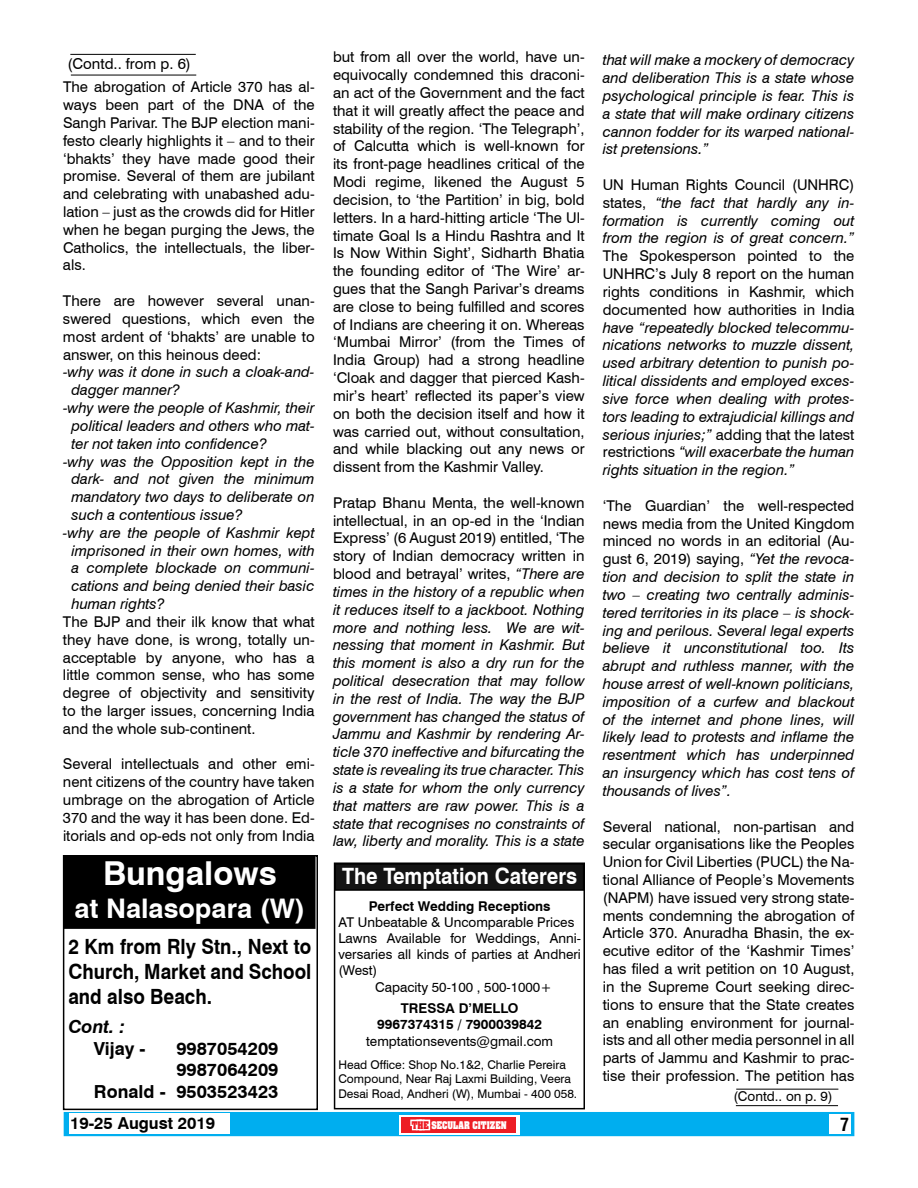
<style>
.page{position:relative;width:918px;height:1188px;background:#fff}
.page>*{position:absolute;margin:0;border:0;box-sizing:border-box;transform-origin:0 0}
.t1{font:700 33px "Swiss 721 BT";color:#fff}
.t2{font:700 27px "Swiss 721 BT";color:#fff}
.t3{font:700 22.5px "Swiss 721 BT";color:#fff;scale:.9 1}
.t4{font:700 21px/25.2px "Swiss 721 BT";color:#000;text-align:justify;scale:.9 1}
.t5{font:700 18px/21.6px "Swiss 721 BT";color:#000;text-align:right}
.t6{font:italic 700 18px "Swiss 721 BT";color:#000}
.t7{font:18px "Switzerland Condensed";color:#000}
.t8{font:700 16.5px "Swiss 721 BT";color:#000}
.t9{font:15px "Swiss 721 BT";color:#000}
.t10{font:14.85px/17.9px "Swiss 721 BT";color:#000;text-align:justify}
.t11{font:italic 14.85px/17.9px "Swiss 721 BT";color:#000;text-align:justify}
.t12{font:13.5px "Swiss 721 BT";color:#000}
.t13{font:700 13.5px/16.2px "Swiss 721 BT";color:#000;text-align:center}
.t14{font:12px/14.4px "Swiss 721 BT";color:#000}
.t15{font:700 9px "Aardvark";color:#fff;scale:.85 1}
.s1{font-style:normal}
.s2{color:#ed1d24}
</style>
<div class="page">
<div style="left:64px;top:1112px;width:790px;height:24px;background:#00aeef"></div>
<div style="left:829px;top:1114px;width:21px;height:20px;background:#fff"></div>
<div style="left:399px;top:1115px;width:121px;height:20px;background:#fff"></div>
<div style="left:69px;top:1114px;width:161px;height:20px;background:#fff"></div>
<div style="left:402px;top:1117px;width:114px;height:16px;background:#ed1d24"></div>
<svg style="left:410px;top:1119px;width:21px;height:12px"></svg>
<div style="left:335px;top:864px;width:249px;height:26px;background:#141414"></div>
<div style="left:334px;top:863px;width:250px;height:28px;border:2px solid #000"></div>
<div style="left:334px;top:862px;width:251px;height:247px;border:2px solid #000"></div>
<div style="left:64px;top:856px;width:251px;height:72px;background:#000"></div>
<div style="left:63px;top:855px;width:253px;height:74px;border:2px solid #000"></div>
<div style="left:63px;top:855px;width:255px;height:255px;border:2px solid #000"></div>
<hr style="left:70px;top:54px;width:126px;height:1px;background:#000">
<hr style="left:71px;top:75px;width:125px;height:1px;background:#000">
<hr style="left:736px;top:1089px;width:102px;height:1px;background:#000">
<hr style="left:736px;top:1105px;width:102px;height:1px;background:#000">
<p class="t9" style="left:68px;top:54px;width:125px">(Contd.. from p. 6)</p>
<p class="t10" style="left:63px;top:78px;width:253px">The abrogation of Article 370 has al&shy;ways been part of the DNA of the Sangh Parivar. The BJP election mani&shy;festo clearly highlights it – and to their ‘bhakts’ they have made good their promise. Several of them are jubilant and celebrating with unabashed adu&shy;lation – just as the crowds did for Hitler when he began purging the Jews, the Catholics, the intellectuals, the liber&shy;als.</p>
<p class="t10" style="left:63px;top:292px;width:253px">There are however several unan&shy;swered questions, which even the most ardent of ‘bhakts’ are unable to answer, on this heinous deed:</p>
<p class="t11" style="left:63px;top:363px;width:253px">-why was it done in such a cloak-and-</p>
<p class="t11" style="left:72px;top:381px;width:110px">dagger manner?</p>
<p class="t11" style="left:63px;top:399px;width:253px">-why were the people of Kashmir, their</p>
<p class="t11" style="left:72px;top:417px;width:245px">political leaders and others who mat-</p>
<p class="t11" style="left:72px;top:434px;width:197px">ter not taken into confidence?</p>
<p class="t11" style="left:63px;top:452px;width:253px">-why was the Opposition kept in the</p>
<p class="t11" style="left:72px;top:470px;width:245px">dark- and not given the minimum</p>
<p class="t11" style="left:72px;top:488px;width:245px">mandatory two days to deliberate on</p>
<p class="t11" style="left:72px;top:506px;width:173px">such a contentious issue?</p>
<p class="t11" style="left:63px;top:523px;width:253px">-why are the people of Kashmir kept</p>
<p class="t11" style="left:72px;top:541px;width:245px">imprisoned in their own homes, with</p>
<p class="t11" style="left:72px;top:559px;width:245px">a complete blockade on communi-</p>
<p class="t11" style="left:72px;top:577px;width:245px">cations and being denied their basic</p>
<p class="t11" style="left:72px;top:595px;width:95px">human rights?</p>
<p class="t10" style="left:63px;top:613px;width:253px">The BJP and their ilk know that what they have done, is wrong, totally un&shy;acceptable by anyone, who has a little common sense, who has some degree of objectivity and sensitivity to the larger issues, concerning India and the whole sub-continent.</p>
<p class="t10" style="left:63px;top:755px;width:253px">Several intellectuals and other emi&shy;nent citizens of the country have taken umbrage on the abrogation of Article 370 and the way it has been done. Ed&shy;itorials and op-eds not only from India</p>
<h1 class="t1" style="left:103px;top:854px;width:175px">Bungalows</h1>
<h2 class="t2" style="left:75px;top:892px;width:232px">at Nalasopara (W)</h2>
<h3 class="t4" style="left:68px;top:934px;width:271px">2 Km from Rly Stn., Next to Church, Market and School and also Beach.</h3>
<p class="t6" style="left:68px;top:1016px;width:58px">Cont. :</p>
<p class="t5" style="left:94px;top:1037px;width:53px">Vijay -</p>
<p class="t5" style="left:94px;top:1037px;width:186px">9987054209<br>9987064209<br>Ronald - 9503523423</p>
<p class="t10" style="left:333px;top:48px;width:253px">but from all over the world, have un&shy;equivocally condemned this draconi&shy;an act of the Government and the fact that it will greatly affect the peace and stability of the region. ‘The Telegraph’, of Calcutta which is well-known for its front-page headlines critical of the Modi regime, likened the August 5 decision, to ‘the Partition’ in big, bold letters. In a hard-hitting article ‘The Ul&shy;timate Goal Is a Hindu Rashtra and It Is Now Within Sight’, Sidharth Bhatia the founding editor of ‘The Wire’ ar&shy;gues that the Sangh Parivar’s dreams are close to being fulfilled and scores of Indians are cheering it on. Whereas ‘Mumbai Mirror’ (from the Times of India Group) had a strong headline ‘Cloak and dagger that pierced Kash&shy;mir’s heart’ reflected its paper’s view on both the decision itself and how it was carried out, without consultation, and while blacking out any news or dissent from the Kashmir Valley.</p>
<p class="t11" style="left:333px;top:493px;width:253px"><span class="s1">Pratap Bhanu Menta, the well-known intellectual, in an op-ed in the ‘Indian Express’ (6 August 2019) entitled, ‘The story of Indian democracy written in blood and betrayal’ writes,</span> “There are times in the history of a republic when it reduces itself to a jackboot. Nothing more and nothing less. We are wit&shy;nessing that moment in Kashmir. But this moment is also a dry run for the political desecration that may follow in the rest of India. The way the BJP government has changed the status of Jammu and Kashmir by rendering Ar&shy;ticle 370 ineffective and bifurcating the state is revealing its true character. This is a state for whom the only currency that matters are raw power. This is a state that recognises no constraints of law, liberty and morality. This is a state</p>
<h3 class="t3" style="left:342px;top:862px;width:263px">The Temptation Caterers</h3>
<p class="t13" style="left:369px;top:898px;width:183px">Perfect Wedding Receptions</p>
<p class="t12" style="left:338px;top:914px;width:237px">AT Unbeatable &amp; Uncomparable Prices</p>
<p class="t12" style="left:338px;top:930px;width:244px">Lawns Available for Weddings, Anni-</p>
<p class="t12" style="left:338px;top:946px;width:244px">versaries all kinds of parties at Andheri</p>
<p class="t12" style="left:338px;top:962px;width:40px">(West)</p>
<p class="t12" style="left:375px;top:979px;width:178px">Capacity 50-100 , 500-1000+</p>
<p class="t13" style="left:377px;top:1000px;width:167px">TRESSA D’MELLO<br>9967374315 / 7900039842</p>
<p class="t12" style="left:366px;top:1033px;width:189px">temptationsevents@gmail.com</p>
<p class="t14" style="left:338px;top:1057px;width:240px">Head Office: Shop No.1&amp;2, Charlie Pereira<br>Compound, Near Raj Laxmi Building, Veera<br>Desai Road, Andheri (W), Mumbai - 400 058.</p>
<p class="t11" style="left:603px;top:51px;width:253px">that will make a mockery of democracy and deliberation This is a state whose psychological principle is fear. This is a state that will make ordinary citizens cannon fodder for its warped national&shy;ist pretensions.”</p>
<p class="t11" style="left:603px;top:176px;width:253px"><span class="s1">UN Human Rights Council (UNHRC) states,</span> “the fact that hardly any in&shy;formation is currently coming out from the region is of great concern.”</p>
<p class="t10" style="left:603px;top:247px;width:253px">The Spokesperson pointed to the UNHRC’s July 8 report on the human rights conditions in Kashmir, which documented how authorities in India</p>
<p class="t11" style="left:603px;top:318px;width:253px">have “repeatedly blocked telecommu&shy;nications networks to muzzle dissent, used arbitrary detention to punish po&shy;litical dissidents and employed exces&shy;sive force when dealing with protes&shy;tors leading to extrajudicial killings and serious injuries;” <span class="s1">adding that the latest restrictions</span> “will exacerbate the human rights situation in the region.”</p>
<p class="t11" style="left:603px;top:496px;width:253px"><span class="s1">‘The Guardian’ the well-respected news media from the United Kingdom minced no words in an editorial (Au&shy;gust 6, 2019) saying,</span> “Yet the revoca&shy;tion and decision to split the state in two – creating two centrally adminis&shy;tered territories in its place – is shock&shy;ing and perilous. Several legal experts believe it unconstitutional too. Its abrupt and ruthless manner, with the house arrest of well-known politicians, imposition of a curfew and blackout of the internet and phone lines, will likely lead to protests and inflame the resentment which has underpinned an insurgency which has cost tens of thousands of lives”.</p>
<p class="t10" style="left:603px;top:817px;width:253px">Several national, non-partisan and secular organisations like the Peoples Union for Civil Liberties (PUCL) the Na&shy;tional Alliance of People’s Movements (NAPM) have issued very strong state&shy;ments condemning the abrogation of Article 370. Anuradha Bhasin, the ex&shy;ecutive editor of the ‘Kashmir Times’ has filed a writ petition on 10 August, in the Supreme Court seeking direc&shy;tions to ensure that the State creates an enabling environment for journal&shy;ists and all other media personnel in all parts of Jammu and Kashmir to prac&shy;tise their profession. The petition has</p>
<p class="t12" style="left:733px;top:1088px;width:101px">(Contd.. on p. 9)</p>
<p class="t8" style="left:70px;top:1113px;width:147px">19-25 August 2019</p>
<p class="t15" style="left:412px;top:1118px;width:113px"><span class="s2">THE</span> SECULAR CITIZEN</p>
<p class="t7" style="left:840px;top:1113px;width:10px">7</p>
</div>
